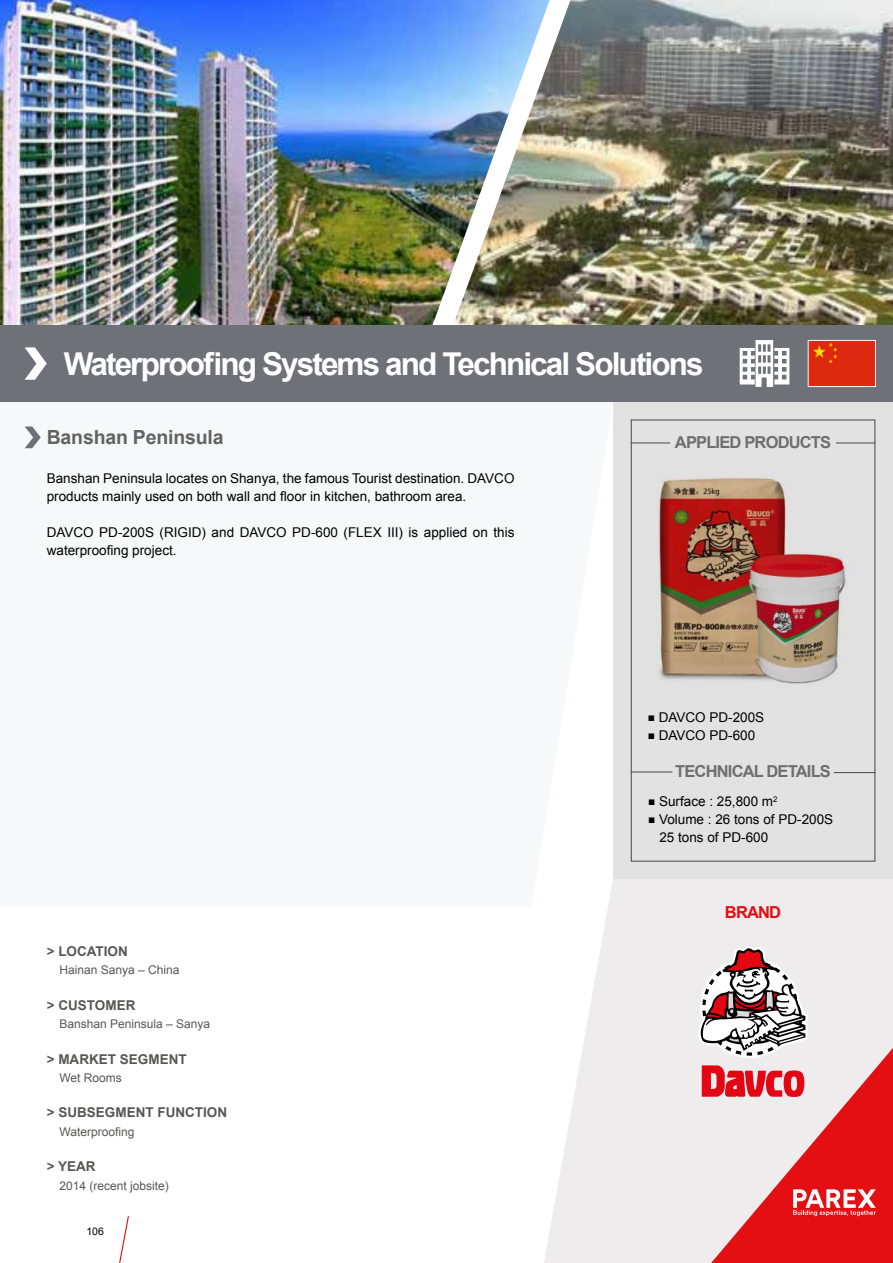
<style>
.page{position:relative;width:893px;height:1263px;background:#fff}
.page>*{position:absolute;margin:0;border:0;box-sizing:border-box;transform-origin:0 0}
.t1{font:700 31.5px "Arial";letter-spacing:-.06em;color:#fff}
.t2{font:700 19.5px "Arial";letter-spacing:-.01em;color:#646363}
.t3{font:700 16.5px "Arial";letter-spacing:-.05em;color:#706f6f}
.t4{font:700 16.5px "Arial";letter-spacing:-.05em;color:#e30f13}
.t5{font:13.5px/18px "Arial";color:#000}
.t6{font:700 13.5px "Arial";color:#575756}
.t7{font:12px "Arial";color:#575756}
.t8{font:10.5px "Arial";color:#000}
.s1{font-size:12px}
</style>
<div class="page">
<img style="left:595px;top:0;width:298px;height:325px">
<img style="left:0;top:0;width:415px;height:325px">
<img style="left:415px;top:0;width:180px;height:325px">
<svg style="left:544px;top:878px;width:349px;height:385px;fill:#eeeced"></svg>
<div style="left:613px;top:402px;width:280px;height:476px;background:#e3e2e3"></div>
<svg style="left:24px;top:426px;width:589px;height:480px"></svg>
<svg style="left:119px;top:1216px;width:10px;height:47px"></svg>
<div style="left:0;top:325px;width:893px;height:77px;background:#6f7179"></div>
<svg style="left:25px;top:347px;width:22px;height:33px"></svg>
<div style="left:810px;top:342px;width:64px;height:43px;background:#dd2910"></div>
<div style="left:808px;top:340px;width:68px;height:47px;border:1px solid #fff"></div>
<svg style="left:740px;top:340px;width:49px;height:47px"></svg>
<svg style="left:696px;top:946px;width:197px;height:317px;background:#e19799"></svg>
<svg style="left:25px;top:426px;width:16px;height:22px"></svg>
<img style="left:656px;top:451px;width:220px;height:244px">
<hr style="left:631px;top:771px;width:41px;height:1px;background:#575756">
<hr style="left:834px;top:772px;width:41px;height:1px;background:#575756">
<hr style="left:631px;top:442px;width:39px;height:1px;background:#575756">
<hr style="left:836px;top:442px;width:39px;height:1px;background:#575756">
<h1 class="t1" style="left:64px;top:343px;width:641px">Waterproofing Systems and Technical Solutions</h1>
<h2 class="t2" style="left:47px;top:425px;width:178px">Banshan Peninsula</h2>
<p class="t5" style="left:47px;top:469px;width:469px">Banshan Peninsula locates on Shanya, the famous Tourist destination. DAVCO products mainly used on both wall and floor in kitchen, bathroom area.</p>
<p class="t5" style="left:47px;top:523px;width:469px">DAVCO PD-200S (RIGID) and DAVCO PD-600 (FLEX III) is applied on this waterproofing project.</p>
<p class="t6" style="left:47px;top:942px;width:83px">&gt; LOCATION</p>
<p class="t7" style="left:60px;top:962px;width:122px">Hainan Sanya – China</p>
<p class="t6" style="left:47px;top:996px;width:90px">&gt; CUSTOMER</p>
<p class="t7" style="left:60px;top:1016px;width:152px">Banshan Peninsula – Sanya</p>
<p class="t6" style="left:47px;top:1050px;width:141px">&gt; MARKET SEGMENT</p>
<p class="t7" style="left:60px;top:1070px;width:64px">Wet Rooms</p>
<p class="t6" style="left:47px;top:1104px;width:182px">&gt; SUBSEGMENT FUNCTION</p>
<p class="t7" style="left:60px;top:1124px;width:76px">Waterproofing</p>
<p class="t6" style="left:47px;top:1157px;width:50px">&gt; YEAR</p>
<p class="t7" style="left:60px;top:1178px;width:111px">2014 (recent jobsite)</p>
<p class="t8" style="left:86px;top:1224px;width:19px">106</p>
<p class="t3" style="left:675px;top:432px;width:158px">APPLIED PRODUCTS</p>
<p class="t5" style="left:648px;top:708px;width:118px"><span class="s1">■</span> DAVCO PD-200S</p>
<p class="t5" style="left:648px;top:726px;width:109px"><span class="s1">■</span> DAVCO PD-600</p>
<p class="t3" style="left:675px;top:761px;width:157px">TECHNICAL DETAILS</p>
<p class="t5" style="left:648px;top:792px;width:131px"><span class="s1">■</span> Surface : 25,800 m<sup>2</sup></p>
<p class="t5" style="left:659px;top:810px;width:175px;text-indent:-11px"><span class="s1">■</span> Volume : 26 tons of PD-200S<br>25 tons of PD-600</p>
<p class="t4" style="left:725px;top:901px;width:58px">BRAND</p>
</div>
